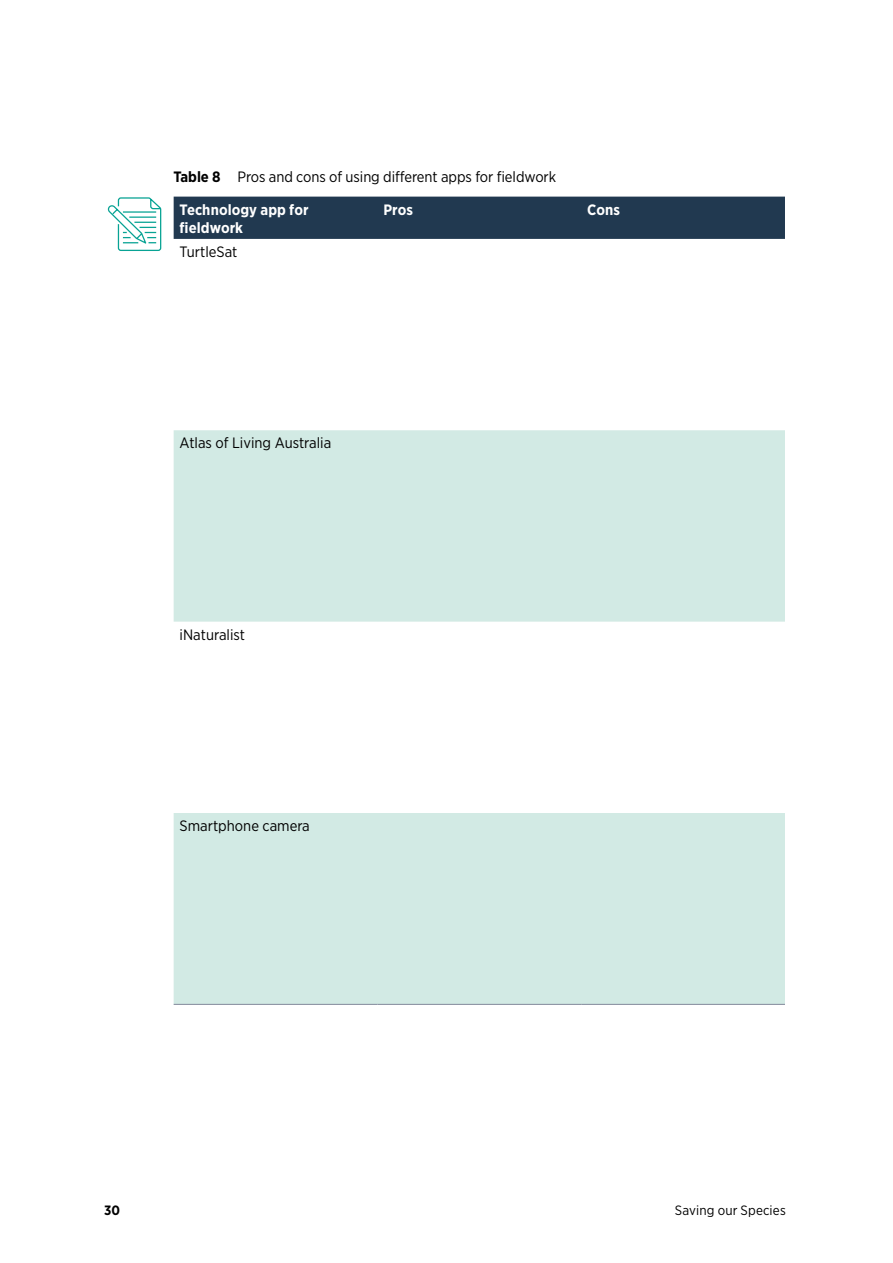
<style>
.page{position:relative;width:893px;height:1263px;background:#fff}
.page>*{position:absolute;margin:0;border:0;box-sizing:border-box;transform-origin:0 0}
.Table_Body_Copy{font:15px "Gotham Narrow";color:#000}
.Table_Chart_Heading{font:15px "Gotham Narrow";letter-spacing:-.005em;color:#000}
.Table_Column_Heading{font:700 15px/18.3px "Gotham Narrow";letter-spacing:.005em;color:#fff}
.t1{font:13.5px "Gotham Narrow";letter-spacing:.01em;color:#000}
.t2{font:700 13.5px "Gotham Narrow";color:#000}
.s1{font-weight:700}
</style>
<div class="page">
<div style="left:174px;top:197px;width:611px;height:42px;background:#213950"></div>
<svg style="left:174px;top:430px;width:611px;height:574px;fill:#d2eae4"></svg>
<hr style="left:174px;top:1004px;width:203px;height:1px;background:#83899b">
<hr style="left:377px;top:1004px;width:204px;height:1px;background:#83899b">
<hr style="left:581px;top:1004px;width:204px;height:1px;background:#83899b">
<svg style="left:107px;top:197px;width:55px;height:54px"></svg>
<p class="Table_Chart_Heading" style="left:174px;top:167px;width:384px"><span class="s1">Table 8</span> Pros and cons of using different apps for fieldwork</p>
<p class="Table_Column_Heading" style="left:180px;top:200px;width:130px">Technology app for fieldwork</p>
<p class="Table_Column_Heading" style="left:383px;top:200px;width:31px">Pros</p>
<p class="Table_Column_Heading" style="left:587px;top:200px;width:34px">Cons</p>
<p class="Table_Body_Copy" style="left:180px;top:242px;width:59px">TurtleSat</p>
<p class="Table_Body_Copy" style="left:180px;top:434px;width:153px">Atlas of Living Australia</p>
<p class="Table_Body_Copy" style="left:180px;top:625px;width:67px">iNaturalist</p>
<p class="Table_Body_Copy" style="left:180px;top:816px;width:132px">Smartphone camera</p>
<p class="t2" style="left:104px;top:1202px;width:18px">30</p>
<p class="t1" style="left:675px;top:1202px;width:112px">Saving our Species</p>
</div>
